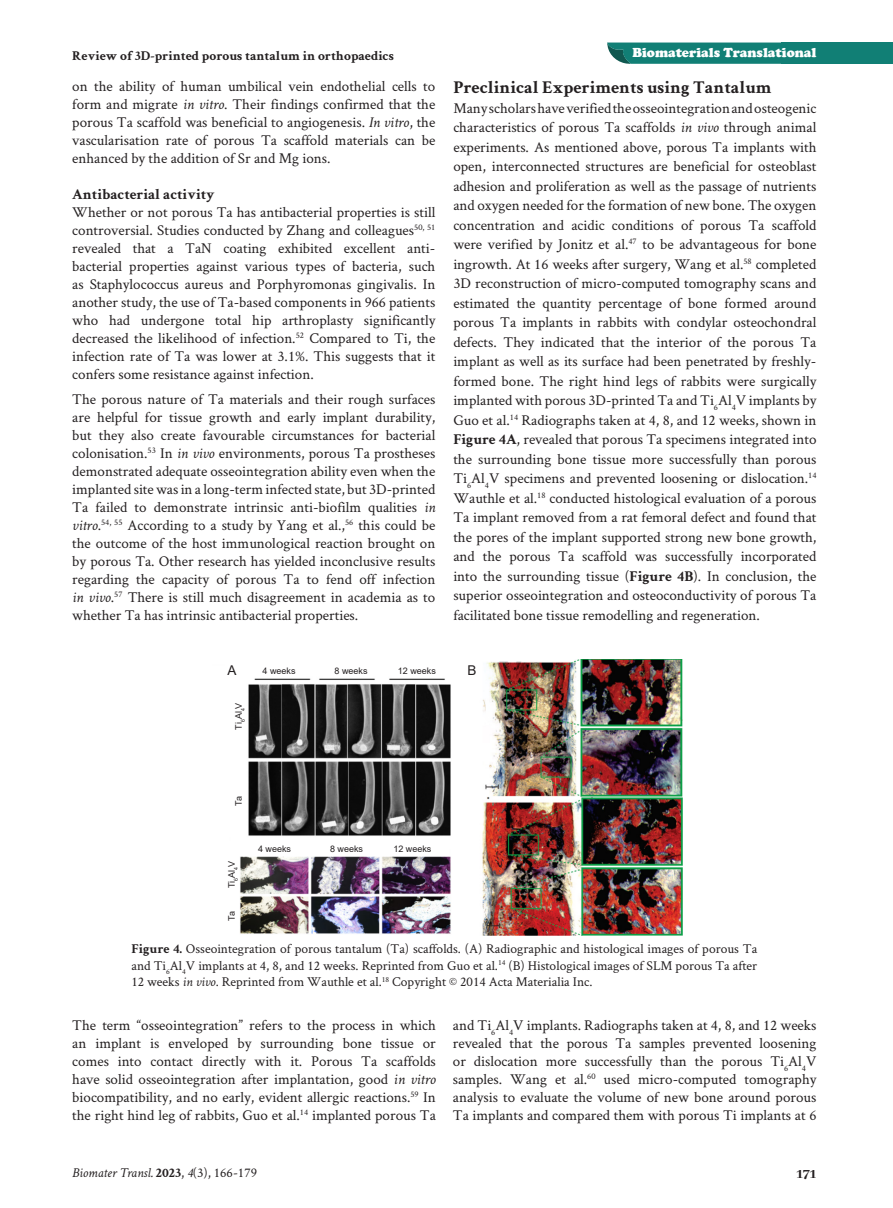
<style>
.page{position:relative;width:893px;height:1208px;background:#fff}
.page>*{position:absolute;margin:0;border:0;box-sizing:border-box;transform-origin:0 0}
.Content_2{font:700 18px "Crimson Text";color:#231f20}
.Content_2-2{font:15px/18px "Crimson Text";color:#231f20;text-align:justify}
.Content_2-3{font:700 15px "Crimson Text";color:#231f20}
.t1{font:800 15px "Abhaya Libre";color:#231f20}
.Content_2-4{font:13.5px/16.5px "Crimson Text";color:#231f20;text-align:justify}
.t2{font:700 13.5px "Crimson Text";color:#231f20}
.t3{font:italic 13.5px "Crimson Text";color:#231f20}
.t4{font:900 13.5px "Cooper";color:#fff}
.Content_2-5{font:13.5px "Arial";color:#231f20}
.Content_2-6{font:9px "Arial";color:#231f20}
.Content_2-7{font:5.25px "Arial";color:#231f20}
.s1{font-style:italic}
.s2{font-weight:700}
.s3{font-weight:700;font-style:normal}
.s4{font-style:normal}
</style>
<div class="page">
<div style="left:781px;top:43px;width:112px;height:21px;background:#117f75"></div>
<svg style="left:607px;top:43px;width:174px;height:21px;background:#1a8278"></svg>
<img style="left:240px;top:659px;width:443px;height:277px">
<div style="left:253px;top:842px;width:43px;height:13px;background:#fff"></div>
<div style="left:325px;top:842px;width:43px;height:13px;background:#fff"></div>
<div style="left:391px;top:842px;width:43px;height:13px;background:#fff"></div>
<div style="left:258px;top:663px;width:42px;height:14px;background:#fff"></div>
<div style="left:330px;top:663px;width:42px;height:14px;background:#fff"></div>
<div style="left:396px;top:663px;width:42px;height:14px;background:#fff"></div>
<div style="left:232px;top:694px;width:13px;height:43px;background:#fff"></div>
<div style="left:232px;top:780px;width:13px;height:42px;background:#fff"></div>
<p class="t2" style="left:72px;top:48px;width:323px">Review of 3D-printed porous tantalum in orthopaedics</p>
<p class="Content_2-2" style="left:72px;top:77px;width:365px">on the ability of human umbilical vein endothelial cells to form and migrate <span class="s1">in vitro</span>. Their findings confirmed that the porous Ta scaffold was beneficial to angiogenesis. <span class="s1">In vitro</span>, the vascularisation rate of porous Ta scaffold materials can be enhanced by the addition of Sr and Mg ions.</p>
<p class="Content_2-3" style="left:72px;top:185px;width:144px">Antibacterial activity</p>
<p class="Content_2-2" style="left:72px;top:203px;width:365px">Whether or not porous Ta has antibacterial properties is still controversial. Studies conducted by Zhang and colleagues<sup>50,</sup> <sup>51 </sup>revealed that a TaN coating exhibited excellent anti&shy;bacterial properties against various types of bacteria, such as Staphylococcus aureus and Porphyromonas gingivalis. In another study, the use of Ta-based components in 966 patients who had undergone total hip arthroplasty significantly decreased the likelihood of infection.<sup>52</sup> Compared to Ti, the infection rate of Ta was lower at 3.1%. This suggests that it confers some resistance against infection.</p>
<p class="Content_2-2" style="left:72px;top:389px;width:365px">The porous nature of Ta materials and their rough surfaces are helpful for tissue growth and early implant durability, but they also create favourable circumstances for bacterial colonisation.<sup>53</sup> In <span class="s1">in vivo</span> environments, porous Ta prostheses demonstrated adequate osseointegration ability even when the implanted site was in a long-term infected state, but 3D-printed Ta failed to demonstrate intrinsic anti-biofilm qualities <span class="s1">in vitro</span>.<sup>54,</sup> <sup>55</sup> According to a study by Yang et al.,<sup>56</sup> this could be the outcome of the host immunological reaction brought on by porous Ta. Other research has yielded inconclusive results regarding the capacity of porous Ta to fend off infection <span class="s1">in vivo</span>.<sup>57</sup> There is still much disagreement in academia as to whether Ta has intrinsic antibacterial properties.</p>
<p class="t4" style="left:632px;top:44px;width:186px">Biomaterials Translational</p>
<p class="Content_2" style="left:453px;top:76px;width:320px">Preclinical Experiments using Tantalum</p>
<p class="Content_2-2" style="left:453px;top:98px;width:365px;line-height:19.5px">Many scholars have verified the osseointegration and osteogenic characteristics of porous Ta scaffolds <span class="s1">in vivo</span> through animal experiments. As mentioned above, porous Ta implants with open, interconnected structures are beneficial for osteoblast adhesion and proliferation as well as the passage of nutrients and oxygen needed for the formation of new bone. The oxygen concentration and acidic conditions of porous Ta scaffold were verified by Jonitz et al.<sup>47</sup> to be advantageous for bone ingrowth. At 16 weeks after surgery, Wang et al.<sup>58</sup> completed 3D reconstruction of micro-computed tomography scans and estimated the quantity percentage of bone formed around porous Ta implants in rabbits with condylar osteochondral defects. They indicated that the interior of the porous Ta implant as well as its surface had been penetrated by freshly&shy;formed bone. The right hind legs of rabbits were surgically implanted with porous 3D-printed Ta and Ti<sub>6</sub>Al<sub>4</sub>V implants by Guo et al.<sup>14</sup> Radiographs taken at 4, 8, and 12 weeks, shown in <span class="s2">Figure 4A</span>, revealed that porous Ta specimens integrated into the surrounding bone tissue more successfully than porous Ti<sub>6</sub>Al<sub>4</sub>V specimens and prevented loosening or dislocation.<sup>14<br></sup>Wauthle et al.<sup>18</sup> conducted histological evaluation of a porous Ta implant removed from a rat femoral defect and found that the pores of the implant supported strong new bone growth, and the porous Ta scaffold was successfully incorporated into the surrounding tissue (<span class="s2">Figure 4B</span>). In conclusion, the superior osseointegration and osteoconductivity of porous Ta facilitated bone tissue remodelling and regeneration.</p>
<p class="Content_2-5" style="left:228px;top:661px;width:11px">A</p>
<p class="Content_2-5" style="left:467px;top:661px;width:11px">B</p>
<p class="Content_2-6" style="left:263px;top:664px;width:35px">4 weeks</p>
<p class="Content_2-6" style="left:334px;top:664px;width:35px">8 weeks</p>
<p class="Content_2-6" style="left:398px;top:664px;width:40px">12 weeks</p>
<p class="Content_2-7" style="left:239px;top:722px;width:21px;rotate:-90deg">6 <sup>V</sup>4</p>
<p class="Content_2-6" style="left:233px;top:729px;width:20px;rotate:-90deg">Ti Al</p>
<p class="Content_2-6" style="left:233px;top:806px;width:11px;rotate:-90deg">Ta</p>
<p class="Content_2-7" style="left:232px;top:881px;width:21px;rotate:-90deg">6 <sup>V</sup>4</p>
<p class="Content_2-6" style="left:225px;top:888px;width:20px;rotate:-90deg">Ti Al</p>
<p class="Content_2-6" style="left:225px;top:921px;width:11px;rotate:-90deg">Ta</p>
<p class="Content_2-6" style="left:258px;top:843px;width:35px">4 weeks</p>
<p class="Content_2-6" style="left:330px;top:843px;width:35px">8 weeks</p>
<p class="Content_2-6" style="left:393px;top:843px;width:40px">12 weeks</p>
<p class="Content_2-4" style="left:131px;top:940px;width:627px"><span class="s2">Figure 4.</span> Osseointegration of porous tantalum (Ta) scaffolds. (A) Radiographic and histological images of porous Ta and Ti<sub>6</sub>Al<sub>4</sub>V implants at 4, 8, and 12 weeks. Reprinted from Guo et al.<sup>14</sup> (B) Histological images of SLM porous Ta after 12 weeks <span class="s1">in vivo</span>. Reprinted from Wauthle et al.<sup>18</sup> Copyright © 2014 Acta Materialia Inc.</p>
<p class="Content_2-2" style="left:72px;top:1016px;width:365px">The term “osseointegration” refers to the process in which an implant is enveloped by surrounding bone tissue or comes into contact directly with it. Porous Ta scaffolds have solid osseointegration after implantation, good <span class="s1">in vitro </span>biocompatibility, and no early, evident allergic reactions.<sup>59</sup> In the right hind leg of rabbits, Guo et al.<sup>14</sup> implanted porous Ta</p>
<p class="Content_2-2" style="left:453px;top:1016px;width:365px">and Ti<sub>6</sub>Al<sub>4</sub>V implants. Radiographs taken at 4, 8, and 12 weeks revealed that the porous Ta samples prevented loosening or dislocation more successfully than the porous Ti<sub>6</sub>Al<sub>4</sub>V samples. Wang et al.<sup>60</sup> used micro-computed tomography analysis to evaluate the volume of new bone around porous Ta implants and compared them with porous Ti implants at 6</p>
<p class="t3" style="left:72px;top:1164px;width:186px">Biomater Transl. <span class="s3">2023</span><span class="s4">,</span> 4<span class="s4">(3), 166-179</span></p>
<p class="t1" style="left:796px;top:1165px;width:22px">171</p>
</div>
